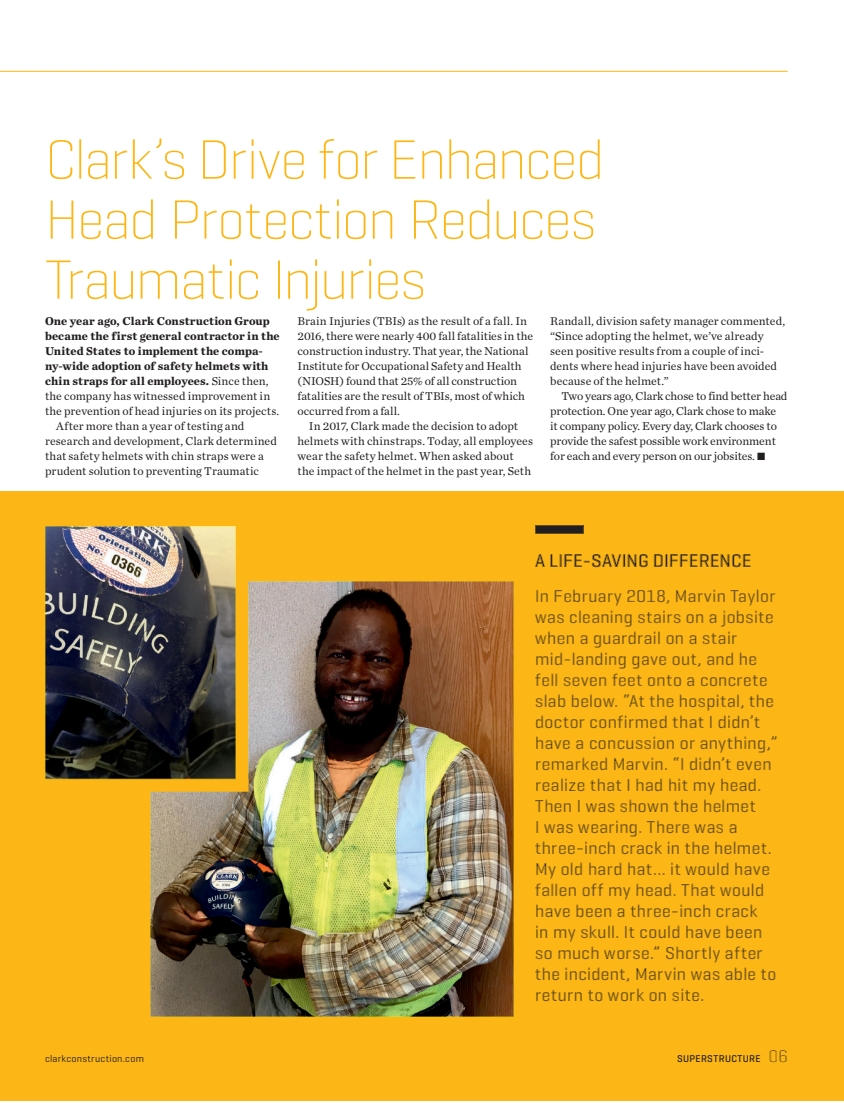
<style>
.page{position:relative;width:844px;height:1103px;background:#fff}
.page>*{position:absolute;margin:0;border:0;box-sizing:border-box;transform-origin:0 0}
.t1{font:200 56.25px/60px "Geogrotesque";letter-spacing:-.03em;color:#fcb615}
.t2{font:500 18.75px "Geogrotesque";letter-spacing:.005em;color:#231f20}
.t3{font:17.5px/21px "Geogrotesque";letter-spacing:.02em;color:#231f20}
.t4{font:11.88px/15px "Chronicle Text G1";letter-spacing:-.005em;color:#231f20}
.t5{font:700 11.88px "Chronicle Text G1";letter-spacing:.005em;color:#231f20}
.t6{font:10px "Geogrotesque";letter-spacing:.03em;color:#231f20}
.t7{font:500 10px "Geogrotesque";letter-spacing:.03em;color:#231f20}
.s1{font-weight:400}
.s2{font-weight:300;font-size:17.5px}
</style>
<div class="page">
<hr style="left:0;top:71px;width:788px;height:1px;background:#fcb615">
<div style="left:0;top:491px;width:844px;height:609px;background:#fcb615"></div>
<img style="left:150px;top:581px;width:364px;height:435px">
<img style="left:45px;top:526px;width:204px;height:266px">
<div style="left:236px;top:521px;width:12px;height:259px;background:#fcb615"></div>
<div style="left:40px;top:779px;width:208px;height:12px;background:#fcb615"></div>
<img style="left:248px;top:581px;width:1px;height:198px">
<svg style="left:535px;top:525px;width:48px;height:9px"></svg>
<h1 class="t1" style="left:45px;top:128px;width:561px">Clark’s Drive for Enhanced<br>Head Protection Reduces<br>Traumatic Injuries</h1>
<p class="t5" style="left:45px;top:311px;width:226px">One year ago, Clark Construction Group</p>
<p class="t5" style="left:45px;top:326px;width:236px">became the first general contractor in the</p>
<p class="t5" style="left:45px;top:341px;width:219px">United States to implement the compa-</p>
<p class="t5" style="left:45px;top:356px;width:225px">ny-wide adoption of safety helmets with</p>
<p class="t5" style="left:45px;top:371px;width:225px">chin straps for all employees. <span class="s1">Since then,</span></p>
<p class="t4" style="left:45px;top:388px;width:227px">the company has witnessed improvement in</p>
<p class="t4" style="left:45px;top:403px;width:236px">the prevention of head injuries on its projects.</p>
<p class="t4" style="left:56px;top:418px;width:190px">After more than a year of testing and</p>
<p class="t4" style="left:45px;top:433px;width:233px">research and development, Clark determined</p>
<p class="t4" style="left:45px;top:448px;width:220px">that safety helmets with chin straps were a</p>
<p class="t4" style="left:45px;top:463px;width:215px">prudent solution to preventing Traumatic</p>
<p class="t4" style="left:297px;top:313px;width:237px">Brain Injuries (TBIs) as the result of a fall. In 2016, there were nearly 400 fall fatalities in the construction industry. That year, the National Institute for Occupational Safety and Health (NIOSH) found that 25% of all construction fatalities are the result of TBIs, most of which occurred from a fall.</p>
<p class="t4" style="left:297px;top:418px;width:237px;text-indent:11px">In 2017, Clark made the decision to adopt helmets with chinstraps. Today, all employees wear the safety helmet. When asked about the impact of the helmet in the past year, Seth</p>
<p class="t4" style="left:550px;top:313px;width:236px">Randall, division safety manager commented, “Since adopting the helmet, we’ve already seen positive results from a couple of inci&shy;dents where head injuries have been avoided because of the helmet.”</p>
<p class="t4" style="left:550px;top:388px;width:239px;text-indent:11px">Two years ago, Clark chose to find better head protection. One year ago, Clark chose to make<br>it company policy. Every day, Clark chooses to provide the safest possible work environment for each and every person on our jobsites. •</p>
<h2 class="t2" style="left:535px;top:548px;width:218px">A LIFE-SAVING DIFFERENCE</h2>
<p class="t3" style="left:535px;top:585px;width:244px">In February 2018, Marvin Taylor was cleaning stairs on a jobsite when a guardrail on a stair mid-landing gave out, and he fell seven feet onto a concrete slab below. “At the hospital, the doctor confirmed that I didn’t have a concussion or anything,” remarked Marvin. “I didn’t even realize that I had hit my head.<br>Then I was shown the helmet<br>I was wearing. There was a three-inch crack in the helmet.<br>My old hard hat… it would have fallen off my head. That would have been a three-inch crack<br>in my skull. It could have been so much worse.” Shortly after the incident, Marvin was able to return to work on site.</p>
<p class="t6" style="left:45px;top:1052px;width:100px">clarkconstruction.com</p>
<p class="t7" style="left:677px;top:1052px;width:112px">SUPERSTRUCTURE <span class="s2">06</span></p>
</div>
